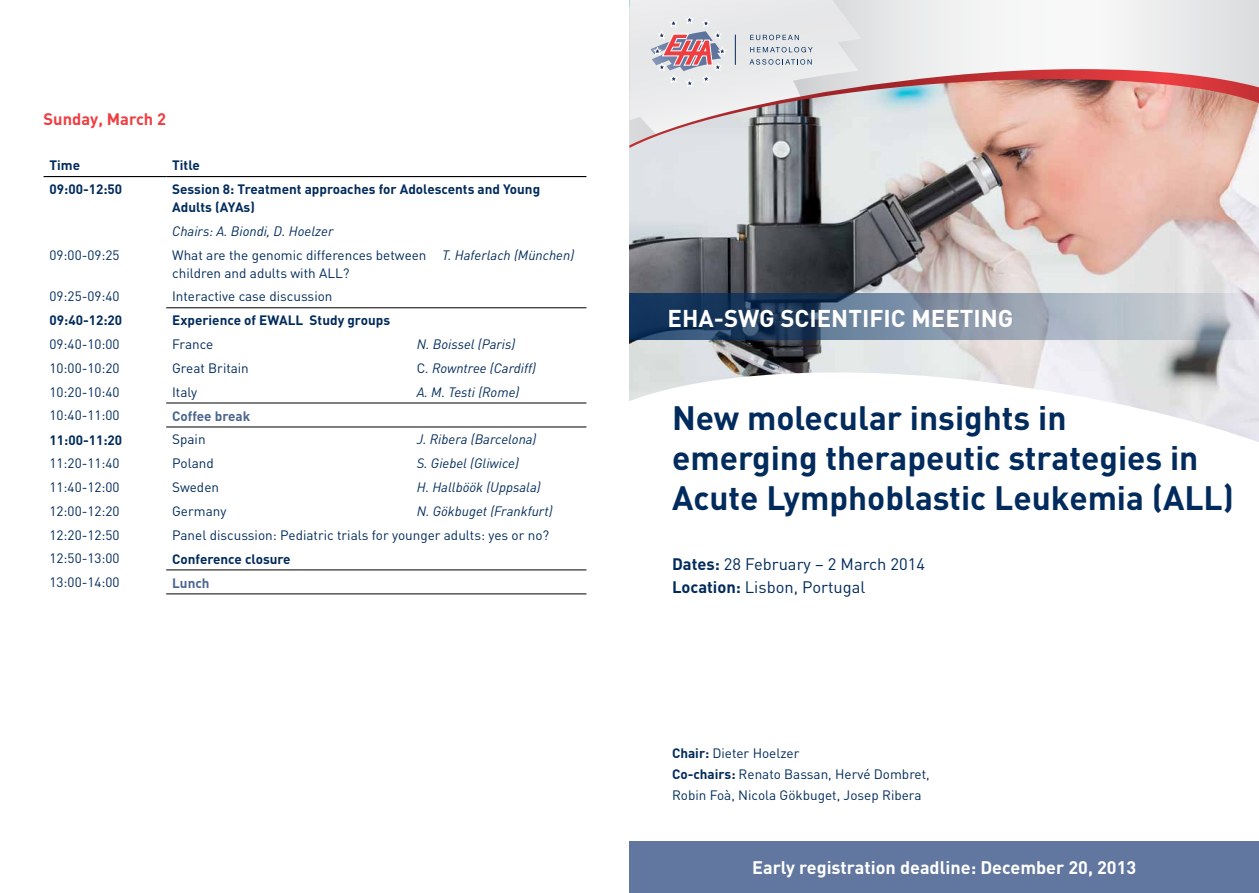
<style>
.page{position:relative;width:1259px;height:893px;background:#fff}
.page>*{position:absolute;margin:0;border:0;box-sizing:border-box;transform-origin:0 0}
.t1{font:700 33.45px/40.2px "DIN";color:#002b5c}
.t2{font:700 24px "DIN";color:#fff}
.t3{font:700 18px "DIN";color:#fff}
.t4{font:16.5px/22.5px "DIN";color:#002b5c}
.t5{font:700 16.5px "DIN";color:#ef3e42}
.t6{font:13.5px/21px "DIN";color:#002b5c}
.t7{font:italic 13.5px "DIN";color:#002b5c}
.t8{font:700 13.5px/18px "DIN";color:#002b5c}
.t9{font:700 13.5px "DIN";color:#4b6590}
.s1{font-style:italic}
.s2{font-style:normal}
.s3{font-weight:700}
</style>
<div class="page">
<hr style="left:44px;top:176px;width:122px;height:1px;background:#000">
<hr style="left:166px;top:176px;width:420px;height:1px;background:#000">
<hr style="left:166px;top:308px;width:420px;height:1px;background:#000">
<hr style="left:166px;top:427px;width:420px;height:1px;background:#000">
<hr style="left:166px;top:594px;width:420px;height:1px;background:#000">
<hr style="left:166px;top:403px;width:420px;height:1px;background:#000">
<hr style="left:166px;top:570px;width:420px;height:1px;background:#000">
<img style="left:629px;top:148px;width:630px;height:206px">
<svg style="left:629px;top:354px;width:630px;height:88px"></svg>
<div style="left:629px;top:842px;width:630px;height:51px;background:#62779f"></div>
<svg style="left:861px;top:0;width:398px;height:69px"></svg>
<svg style="left:629px;top:0;width:232px;height:69px;background:#ded9dd"></svg>
<hr style="left:735px;top:35px;width:1px;height:30px;background:#002b5c">
<svg style="left:629px;top:69px;width:630px;height:79px;background:#d7bab5"></svg>
<svg style="left:629px;top:293px;width:630px;height:47px;background:#73859a"></svg>
<p class="t5" style="left:44px;top:108px;width:124px">Sunday, March 2</p>
<p class="t8" style="left:50px;top:156px;width:32px">Time</p>
<p class="t8" style="left:172px;top:156px;width:29px">Title</p>
<p class="t8" style="left:50px;top:180px;width:74px">09:00-12:50</p>
<p class="t8" style="left:172px;top:180px;width:369px">Session 8: Treatment approaches for Adolescents and Young<br>Adults (ayas)</p>
<p class="t7" style="left:172px;top:223px;width:163px">Chairs: A. Biondi, D. Hoelzer</p>
<p class="t6" style="left:50px;top:244px;width:72px">09:00-09:25</p>
<p class="t6" style="left:172px;top:246px;width:403px;line-height:18px">What are the genomic differences between <span class="s1">T. Haferlach (München) </span>children and adults with ALL?</p>
<p class="t6" style="left:50px;top:286px;width:72px">09:25-09:40</p>
<p class="t6" style="left:172px;top:286px;width:162px">Interactive case discussion</p>
<p class="t8" style="left:50px;top:311px;width:74px">09:40-12:20</p>
<p class="t8" style="left:172px;top:311px;width:219px">Experience of EWALL Study groups</p>
<p class="t6" style="left:50px;top:333px;width:72px">09:40-10:00</p>
<p class="t6" style="left:172px;top:333px;width:43px">France</p>
<p class="t7" style="left:417px;top:336px;width:100px">N. Boissel (Paris)</p>
<p class="t6" style="left:50px;top:357px;width:72px">10:00-10:20</p>
<p class="t6" style="left:172px;top:357px;width:78px">Great Britain</p>
<p class="t7" style="left:417px;top:360px;width:121px"><span class="s2">C</span>. Rowntree (Cardiff)</p>
<p class="t6" style="left:50px;top:381px;width:72px">10:20-10:40</p>
<p class="t6" style="left:172px;top:381px;width:27px">Italy</p>
<p class="t7" style="left:417px;top:383px;width:104px">A. M. Testi (Rome)</p>
<p class="t6" style="left:50px;top:405px;width:72px">10:40-11:00</p>
<p class="t9" style="left:172px;top:407px;width:80px">Coffee break</p>
<p class="t8" style="left:50px;top:430px;width:74px">11:00-11:20</p>
<p class="t6" style="left:172px;top:429px;width:35px">Spain</p>
<p class="t7" style="left:417px;top:431px;width:121px">J. Ribera (Barcelona)</p>
<p class="t6" style="left:50px;top:453px;width:72px">11:20-11:40</p>
<p class="t6" style="left:172px;top:453px;width:43px">Poland</p>
<p class="t7" style="left:417px;top:455px;width:104px">S. Giebel (Gliwice)</p>
<p class="t6" style="left:50px;top:476px;width:72px">11:40-12:00</p>
<p class="t6" style="left:172px;top:476px;width:48px">Sweden</p>
<p class="t7" style="left:417px;top:479px;width:125px">H. Hallböök (Uppsala)</p>
<p class="t6" style="left:50px;top:500px;width:72px">12:00-12:20</p>
<p class="t6" style="left:172px;top:500px;width:56px">Germany</p>
<p class="t7" style="left:417px;top:503px;width:137px">N. Gökbuget (Frankfurt)</p>
<p class="t6" style="left:50px;top:524px;width:72px">12:20-12:50</p>
<p class="t6" style="left:172px;top:524px;width:378px">Panel discussion: Pediatric trials for younger adults: yes or no?</p>
<p class="t6" style="left:50px;top:548px;width:72px">12:50-13:00</p>
<p class="t8" style="left:172px;top:549px;width:120px">Conference closure</p>
<p class="t6" style="left:50px;top:572px;width:72px">13:00-14:00</p>
<p class="t9" style="left:172px;top:574px;width:39px">Lunch</p>
<h2 class="t2" style="left:667px;top:302px;width:165px">EHA-SWG Scient</h2>
<h2 class="t2" style="left:862px;top:302px;width:135px">ific Meeting</h2>
<h1 class="t1" style="left:672px;top:396px;width:563px">New molecular insights in<br>emerging therapeutic strategies in<br>Acute Lymphoblastic Leukemia (all)</h1>
<p class="t4" style="left:672px;top:553px;width:254px"><span class="s3">Dates:</span> 28 February – 2 March 2014<br><span class="s3">Location:</span> Lisbon, Portugal</p>
<p class="t6" style="left:672px;top:742px;width:259px"><span class="s3">Chair:</span> Dieter Hoelzer<br><span class="s3">Co-chairs:</span> Renato Bassan, Hervé Dombret,<br>Robin Foà, Nicola Gökbuget, Josep Ribera</p>
<h3 class="t3" style="left:752px;top:856px;width:386px">Early registration deadline: December 20, 2013</h3>
</div>
